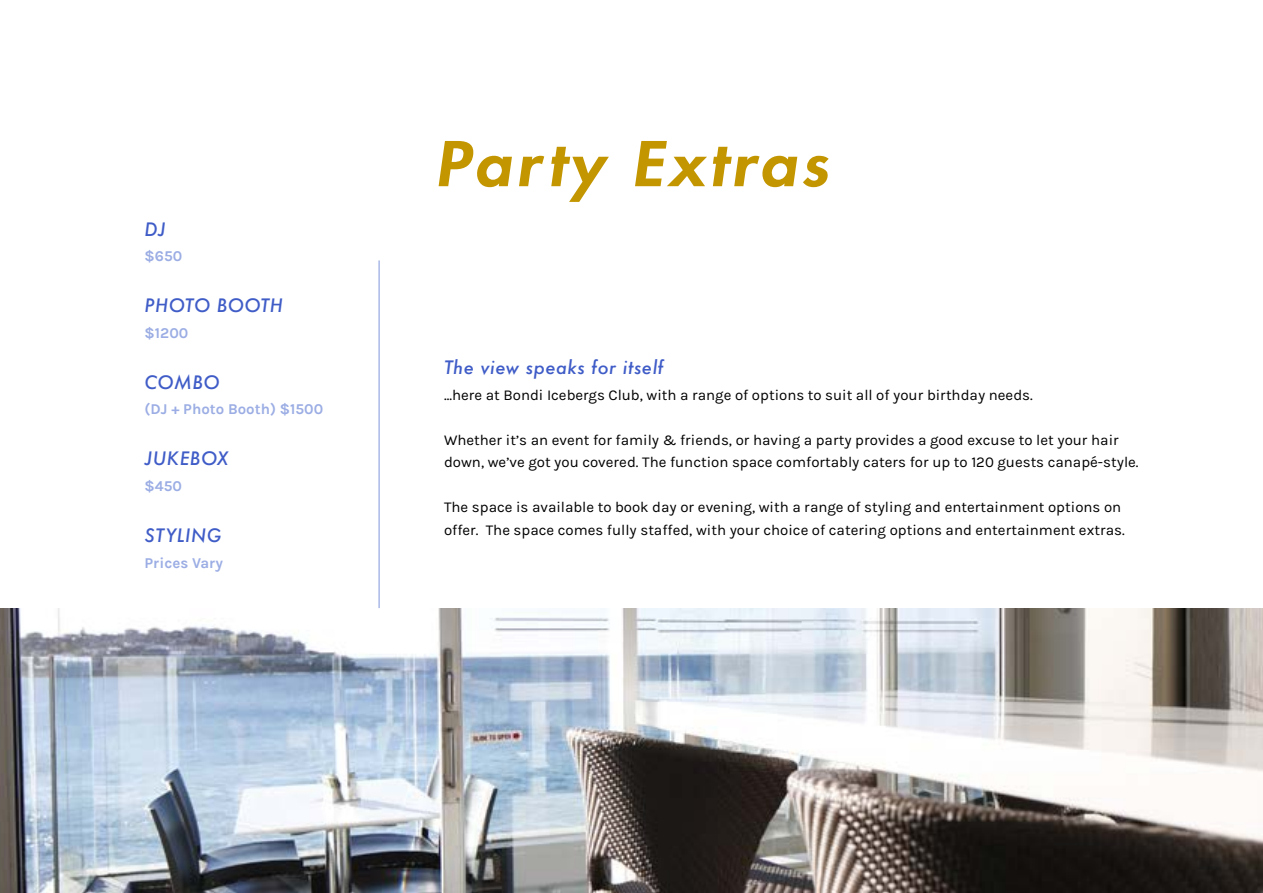
<style>
.page{position:relative;width:1263px;height:893px;background:#fff}
.page>*{position:absolute;margin:0;border:0;box-sizing:border-box;transform-origin:0 0}
.t1{font:800 60px "Futura LT";color:#c39600;scale:1.09 1}
.t2{font:italic 500 18px "Futura";letter-spacing:.03em;color:#3f5cc7}
.t3{font:15px/22.5px "Karla";color:#000}
.t4{font:700 15px "Karla";color:#9bade4}
</style>
<div class="page">
<img style="left:0;top:608px;width:1263px;height:285px">
<hr style="left:378px;top:260px;width:2px;height:348px;background:#9bade4">
<p class="t2" style="left:145px;top:217px;width:22px">DJ</p>
<p class="t4" style="left:145px;top:248px;width:39px">$650</p>
<p class="t2" style="left:145px;top:293px;width:140px">PHOTO BOOTH</p>
<p class="t4" style="left:145px;top:324px;width:45px">$1200</p>
<p class="t2" style="left:145px;top:370px;width:77px">COMBO</p>
<p class="t4" style="left:145px;top:401px;width:180px">(DJ + Photo Booth) $1500</p>
<p class="t2" style="left:145px;top:446px;width:85px">JUKEBOX</p>
<p class="t4" style="left:145px;top:477px;width:39px">$450</p>
<p class="t2" style="left:145px;top:523px;width:78px">STYLING</p>
<p class="t4" style="left:145px;top:554px;width:80px">Prices Vary</p>
<h1 class="t1" style="left:435px;top:124px;width:372px">Party Extras</h1>
<p class="t2" style="left:444px;top:355px;width:221px">The view speaks for itself</p>
<p class="t3" style="left:444px;top:384px;width:590px">...here at Bondi Icebergs Club, with a range of options to suit all of your birthday needs.</p>
<p class="t3" style="left:444px;top:429px;width:696px">Whether it’s an event for family &amp; friends, or having a party provides a good excuse to let your hair down, we’ve got you covered. The function space comfortably caters for up to 120 guests canapé-style.</p>
<p class="t3" style="left:444px;top:496px;width:682px">The space is available to book day or evening, with a range of styling and entertainment options on offer. The space comes fully staffed, with your choice of catering options and entertainment extras.</p>
</div>
